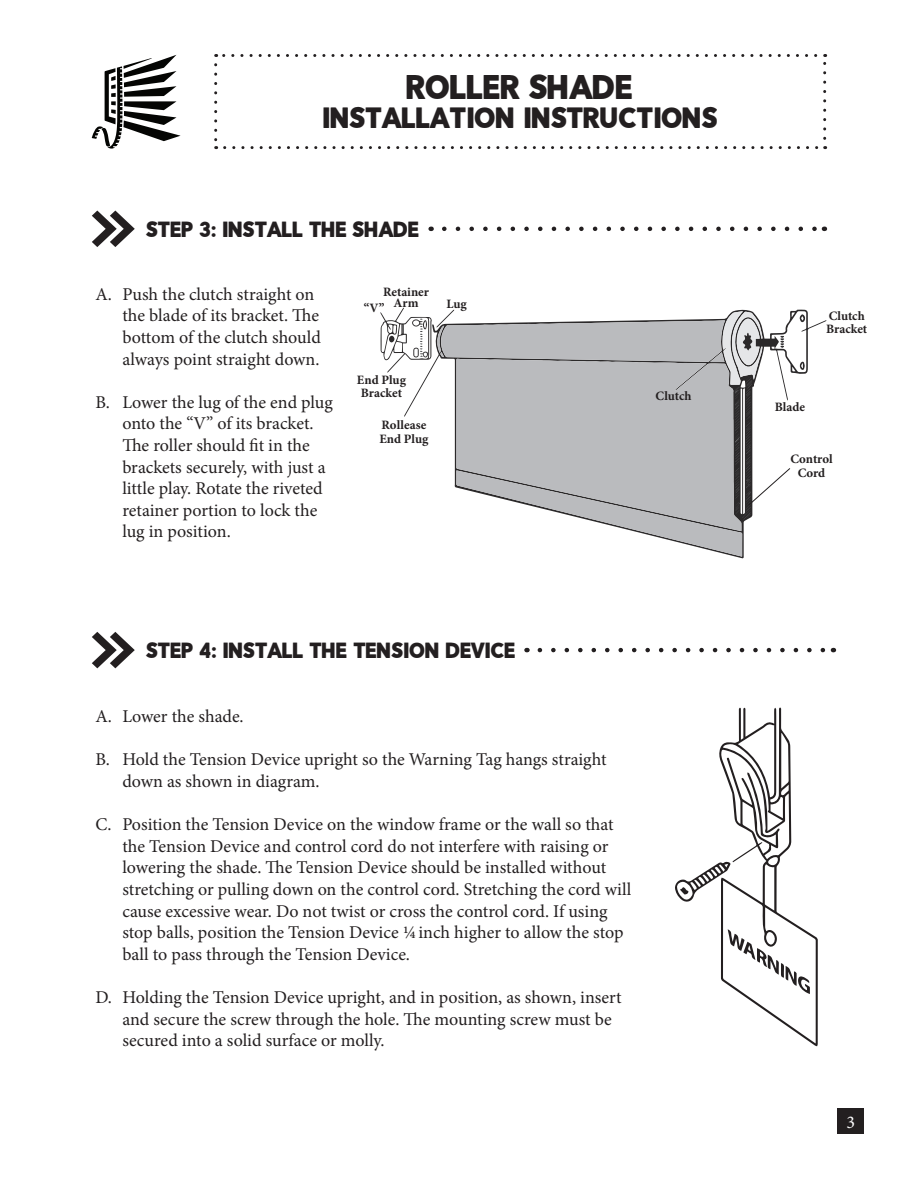
<style>
.page{position:relative;width:918px;height:1188px;background:#fff}
.page>*{position:absolute;margin:0;border:0;box-sizing:border-box;transform-origin:0 0}
.t1{font:32.7px "Sovereign";color:#231f20}
.t2{font:28.05px "Sovereign";color:#231f20}
.t3{font:21px "Sovereign";color:#231f20}
.t4{font:18px/21.6px "Minion Pro";color:#231f20}
.t5{font:18px "Minion Pro";color:#fff}
.t6{font:700 12.9px/13.5px "Minion Pro";color:#231f20;text-align:center}
</style>
<div class="page">
<svg style="left:214px;top:65px;width:3px;height:84px"></svg>
<svg style="left:225px;top:146px;width:601px;height:3px"></svg>
<svg style="left:823px;top:54px;width:3px;height:84px"></svg>
<svg style="left:216px;top:54px;width:600px;height:3px"></svg>
<svg style="left:92px;top:55px;width:89px;height:94px"></svg>
<div style="left:838px;top:1109px;width:26px;height:25px;background:#231f20"></div>
<svg style="left:92px;top:211px;width:43px;height:36px"></svg>
<svg style="left:444px;top:227px;width:373px;height:4px"></svg>
<svg style="left:800px;top:314px;width:5px;height:9px"></svg>
<svg style="left:799px;top:361px;width:6px;height:9px"></svg>
<svg style="left:380px;top:308px;width:411px;height:249px"></svg>
<svg style="left:92px;top:632px;width:43px;height:36px"></svg>
<svg style="left:540px;top:648px;width:286px;height:4px"></svg>
<svg style="left:675px;top:707px;width:143px;height:339px"></svg>
<p class="t1" style="left:407px;top:73px;width:228px">ROLLER SHADE</p>
<p class="t2" style="left:322px;top:106px;width:397px">INSTALLATION INSTRUCTIONS</p>
<p class="t3" style="left:147px;top:220px;width:274px">Step 3: INSTALL THE SHADE</p>
<p class="t4" style="left:122px;top:283px;width:200px;text-indent:-27px">A. Push the clutch straight on the blade of its bracket. The bottom of the clutch should always point straight down.</p>
<p class="t4" style="left:122px;top:391px;width:212px;text-indent:-27px">B. Lower the lug of the end plug onto the “V” of its bracket.<br>The roller should fit in the brackets securely, with just a little play. Rotate the riveted retainer portion to lock the lug in position.</p>
<p class="t6" style="left:383px;top:285px;width:48px">Retainer</p>
<p class="t6" style="left:394px;top:296px;width:26px">Arm</p>
<p class="t6" style="left:446px;top:297px;width:22px">Lug</p>
<p class="t6" style="left:364px;top:301px;width:22px">“V”</p>
<p class="t6" style="left:357px;top:373px;width:51px">End Plug<br>Bracket</p>
<p class="t6" style="left:379px;top:418px;width:51px;text-align:left">Rollease<br>End Plug</p>
<p class="t6" style="left:656px;top:389px;width:38px">Clutch</p>
<p class="t3" style="left:147px;top:641px;width:370px">Step 4: INSTALL THE TENSION DEVICE</p>
<p class="t4" style="left:95px;top:706px;width:150px">A. Lower the shade.</p>
<p class="t4" style="left:122px;top:749px;width:486px;text-indent:-27px">B. Hold the Tension Device upright so the Warning Tag hangs straight down as shown in diagram.</p>
<p class="t4" style="left:122px;top:814px;width:510px;text-indent:-27px">C. Position the Tension Device on the window frame or the wall so that the Tension Device and control cord do not interfere with raising or lowering the shade. The Tension Device should be installed without stretching or pulling down on the control cord. Stretching the cord will cause excessive wear. Do not twist or cross the control cord. If using stop balls, position the Tension Device 1/4 inch higher to allow the stop ball to pass through the Tension Device.</p>
<p class="t4" style="left:122px;top:987px;width:501px;text-indent:-27px">D. Holding the Tension Device upright, and in position, as shown, insert and secure the screw through the hole. The mounting screw must be secured into a solid surface or molly.</p>
<p class="t6" style="left:826px;top:309px;width:43px;text-align:left">Clutch<br>Bracket</p>
<p class="t6" style="left:775px;top:400px;width:32px">Blade</p>
<p class="t6" style="left:790px;top:452px;width:44px">Control<br>Cord</p>
<p class="t5" style="left:847px;top:1110px;width:10px">3</p>
</div>
